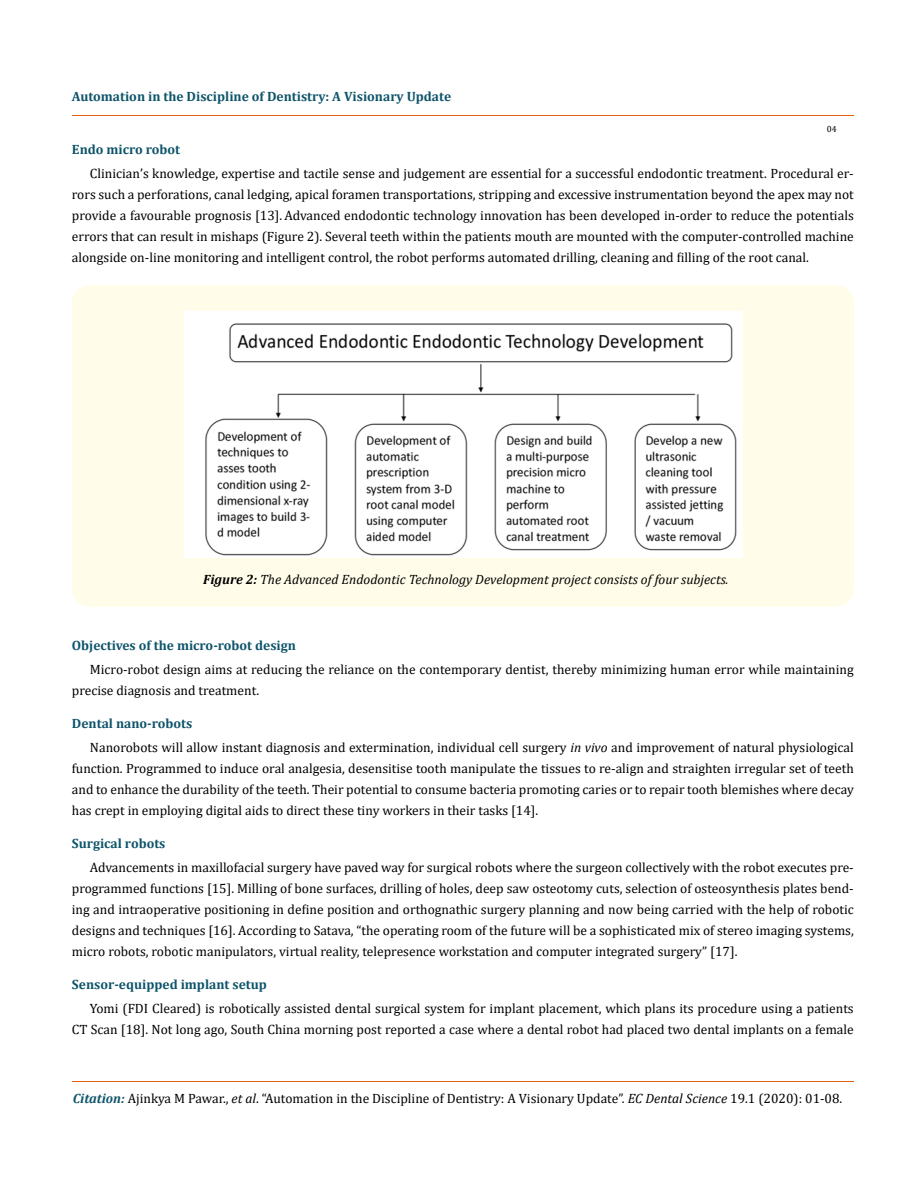
<style>
.page{position:relative;width:917px;height:1188px;background:#fff}
.page>*{position:absolute;margin:0;border:0;box-sizing:border-box;transform-origin:0 0}
.t1{font:13.5px/21px "Cambria";color:#000;text-align:justify}
.t2{font:700 13.5px "Cambria";color:#0e546a}
.t3{font:italic 13.5px "Cambria";color:#000}
.t4{font:9px "Cambria";color:#000}
.s1{font-weight:700}
.s2{font-weight:700;color:#0e546a}
.s3{font-style:italic}
.s4{font-weight:700;font-style:italic;color:#0e546a}
</style>
<div class="page">
<hr style="left:72px;top:115px;width:781px;height:1px;background:#e05d1a">
<hr style="left:72px;top:1082px;width:781px;height:1px;background:#e05d1a">
<div style="left:72px;top:285px;width:782px;height:322px;background:#fffde9;border-radius:18px"></div>
<img style="left:185px;top:312px;width:557px;height:245px">
<p class="t2" style="left:72px;top:87px;width:381px">Automation in the Discipline of Dentistry: A Visionary Update</p>
<p class="t4" style="left:826px;top:123px;width:11px">04</p>
<p class="t2" style="left:72px;top:139px;width:110px">Endo micro robot</p>
<p class="t1" style="left:72px;top:162px;width:783px;text-indent:18px">Clinician’s knowledge, expertise and tactile sense and judgement are essential for a successful endodontic treatment. Procedural er&shy;rors such a perforations, canal ledging, apical foramen transportations, stripping and excessive instrumentation beyond the apex may not provide a favourable prognosis [13]. Advanced endodontic technology innovation has been developed in-order to reduce the potentials errors that can result in mishaps (Figure 2). Several teeth within the patients mouth are mounted with the computer-controlled machine alongside on-line monitoring and intelligent control, the robot performs automated drilling, cleaning and filling of the root canal.</p>
<p class="t3" style="left:203px;top:570px;width:527px"><span class="s1">Figure 2:</span> The Advanced Endodontic Technology Development project consists of four subjects.</p>
<p class="t2" style="left:72px;top:635px;width:226px">Objectives of the micro-robot design</p>
<p class="t1" style="left:72px;top:658px;width:783px;text-indent:18px">Micro-robot design aims at reducing the reliance on the contemporary dentist, thereby minimizing human error while maintaining precise diagnosis and treatment.</p>
<p class="t1" style="left:90px;top:711px;width:765px;line-height:24px;text-indent:-18px"><span class="s2">Dental nano-robots<br></span>Nanorobots will allow instant diagnosis and extermination, individual cell surgery <span class="s3">in vivo</span> and improvement of natural physiological</p>
<p class="t1" style="left:72px;top:757px;width:783px">function. Programmed to induce oral analgesia, desensitise tooth manipulate the tissues to re-align and straighten irregular set of teeth and to enhance the durability of the teeth. Their potential to consume bacteria promoting caries or to repair tooth blemishes where decay has crept in employing digital aids to direct these tiny workers in their tasks [14].</p>
<p class="t2" style="left:72px;top:833px;width:95px">Surgical robots</p>
<p class="t1" style="left:72px;top:856px;width:783px;text-indent:18px">Advancements in maxillofacial surgery have paved way for surgical robots where the surgeon collectively with the robot executes pre&shy;programmed functions [15]. Milling of bone surfaces, drilling of holes, deep saw osteotomy cuts, selection of osteosynthesis plates bend&shy;ing and intraoperative positioning in define position and orthognathic surgery planning and now being carried with the help of robotic designs and techniques [16]. According to Satava, “the operating room of the future will be a sophisticated mix of stereo imaging systems, micro robots, robotic manipulators, virtual reality, telepresence workstation and computer integrated surgery” [17].</p>
<p class="t2" style="left:72px;top:974px;width:196px">Sensor-equipped implant setup</p>
<p class="t1" style="left:72px;top:997px;width:783px;text-align:right">Yomi (FDI Cleared) is robotically assisted dental surgical system for implant placement, which plans its procedure using a patients<br>CT Scan [18]. Not long ago, South China morning post reported a case where a dental robot had placed two dental implants on a female</p>
<p class="t1" style="left:73px;top:1088px;width:771px"><span class="s4">Citation:</span> Ajinkya M Pawar., <span class="s3">et al</span>. “Automation in the Discipline of Dentistry: A Visionary Update”. <span class="s3">EC Dental Science</span> 19.1 (2020): 01-08.</p>
</div>
